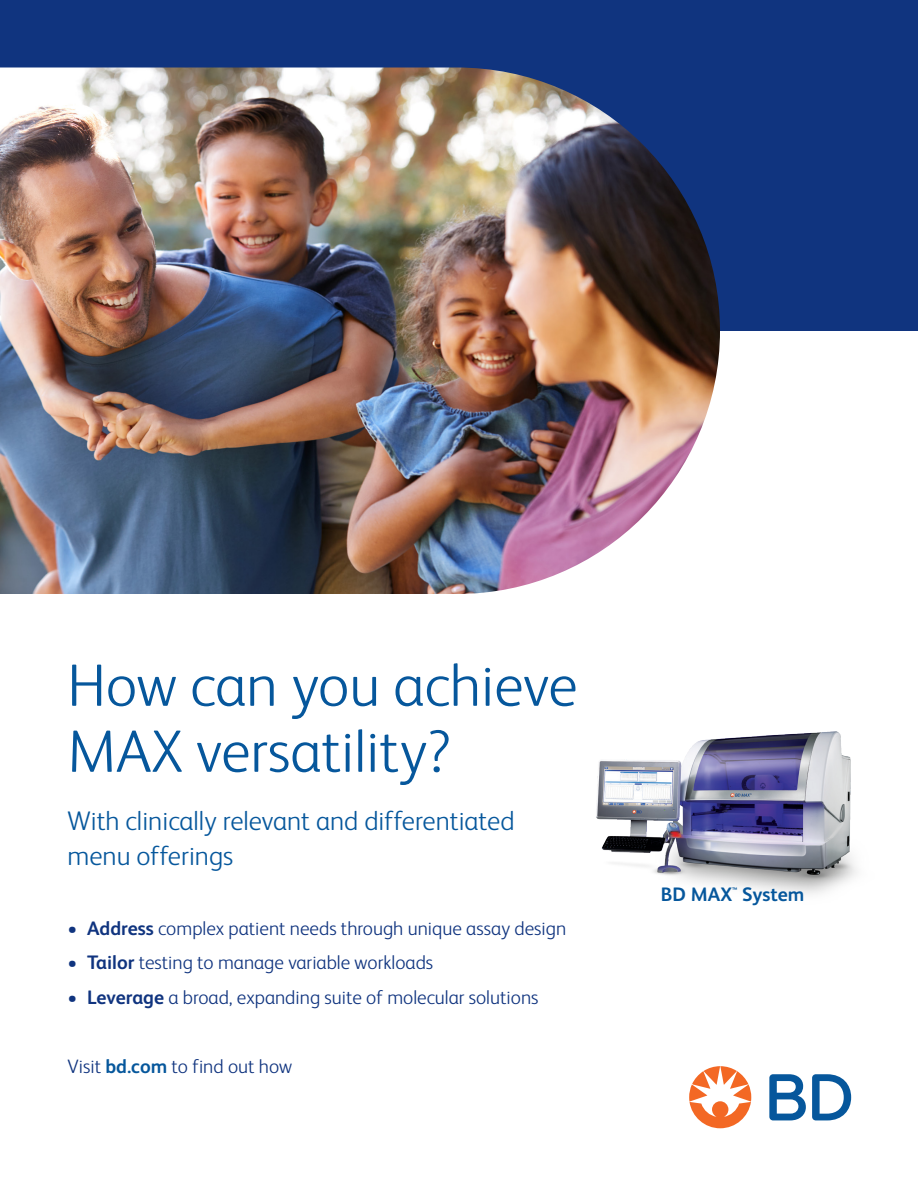
<style>
.page{position:relative;width:918px;height:1188px;background:#fff}
.page>*{position:absolute;margin:0;border:0;box-sizing:border-box;transform-origin:0 0}
.Headline_2{font:300 60px/66px "FS Albert Pro";color:#06579c}
.Subhead_2{font:300 27px/34.5px "FS Albert Pro";color:#06579c}
.Introductory_Text{font:300 19.5px "FS Albert Pro";color:#10347f}
.Introductory_Text-2{font:700 19.5px "FS Albert Pro";color:#06579c}
.Introductory_Text-3{font:700 8.25px "FS Albert Pro";color:#06579c}
.s1{font-weight:700}
.s2{font-weight:700;color:#06579c}
</style>
<div class="page">
<div style="left:0;top:0;width:918px;height:331px;background:#10347f"></div>
<img style="left:0;top:68px;width:720px;height:526px">
<svg style="left:769px;top:1074px;width:82px;height:46px"></svg>
<svg style="left:689px;top:1066px;width:62px;height:62px"></svg>
<img style="left:596px;top:731px;width:261px;height:163px">
<p class="Headline_2" style="left:68px;top:649px;width:512px">How can you achieve<br>MAX versatility?</p>
<p class="Subhead_2" style="left:68px;top:802px;width:449px">With clinically relevant and differentiated menu offerings</p>
<p class="Introductory_Text" style="left:68px;top:914px;width:500px">• <span class="s1">Address</span> complex patient needs through unique assay design</p>
<p class="Introductory_Text" style="left:68px;top:949px;width:367px">• <span class="s1">Tailor</span> testing to manage variable workloads</p>
<p class="Introductory_Text" style="left:68px;top:983px;width:473px">• <span class="s1">Leverage</span> a broad, expanding suite of molecular solutions</p>
<p class="Introductory_Text" style="left:68px;top:1053px;width:226px">Visit <span class="s2">bd.com</span> to find out how</p>
<p class="Introductory_Text-2" style="left:661px;top:881px;width:73px">BD MAX</p>
<p class="Introductory_Text-3" style="left:732px;top:885px;width:7px">™</p>
<p class="Introductory_Text-2" style="left:742px;top:881px;width:64px">System</p>
</div>
